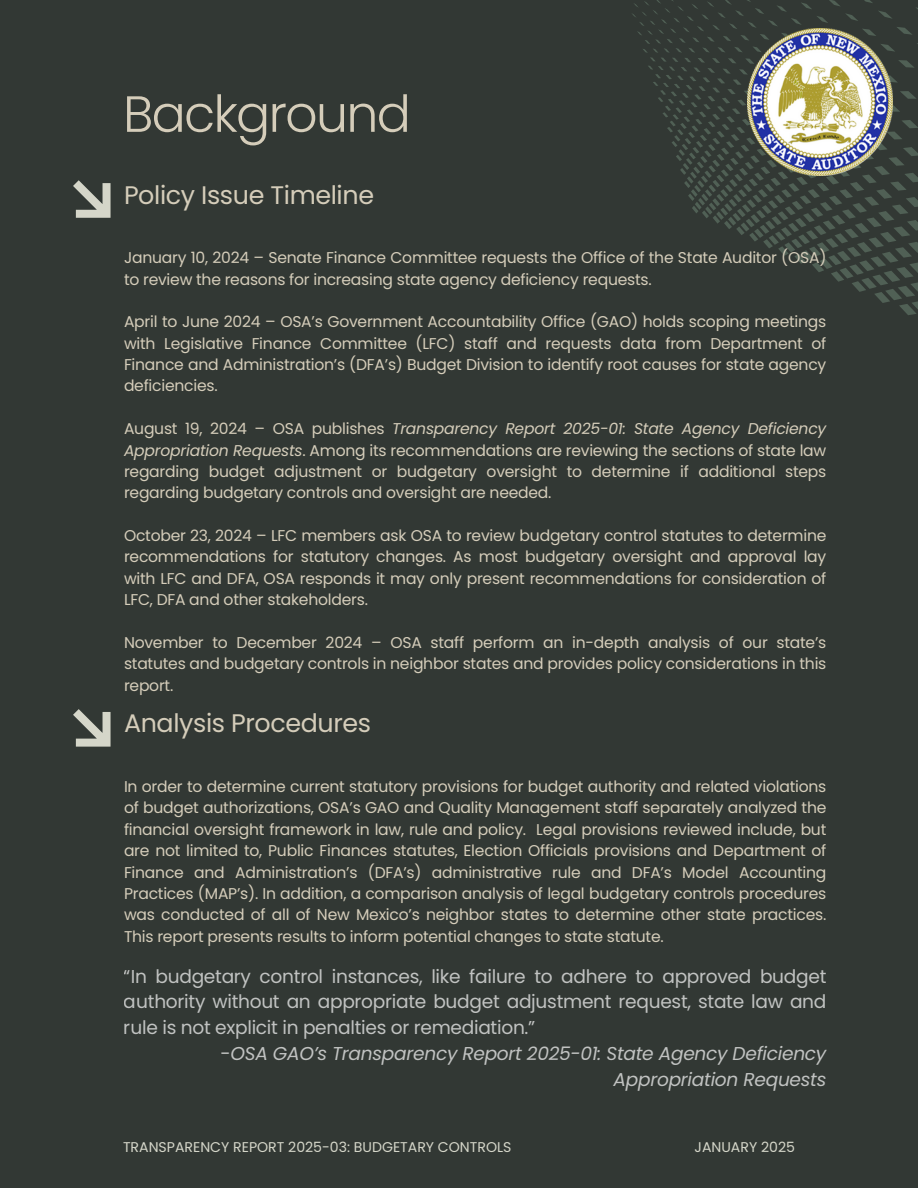
<style>
.page{position:relative;width:918px;height:1188px;background:#323834}
.page>*{position:absolute;margin:0;border:0;box-sizing:border-box;transform-origin:0 0}
.t1{font:300 50.85px "Poppins";letter-spacing:-.035em;color:#d5cdba}
.t2{font:25.35px "Poppins";letter-spacing:-.015em;color:#d5cdba}
.t3{font:18.6px "Poppins";letter-spacing:-.015em;color:#fff}
.t4{font:italic 18.6px "Poppins";letter-spacing:-.015em;color:#fff}
.t5{font:15.6px/21.3px "Poppins";letter-spacing:-.015em;color:#d5cdba;text-align:justify}
.t6{font:14.1px "Poppins";color:#d5d6c9}
.s1{font-style:italic}
.s2{font-style:normal}
</style>
<div class="page">
<svg style="left:632px;top:0;width:286px;height:315px"></svg>
<svg style="left:73px;top:180px;width:37px;height:37px"></svg>
<svg style="left:73px;top:709px;width:37px;height:37px"></svg>
<img style="left:747px;top:29px;width:145px;height:146px">
<p class="t1" style="left:123px;top:78px;width:289px">Background</p>
<h2 class="t2" style="left:124px;top:177px;width:252px">Policy Issue Timeline</h2>
<p class="t5" style="left:124px;top:247px;width:704px">January 10, 2024 – Senate Finance Committee requests the Office of the State Auditor (OSA) to review the reasons for increasing state agency deficiency requests.</p>
<p class="t5" style="left:124px;top:311px;width:704px">April to June 2024 – OSA’s Government Accountability Office (GAO) holds scoping meetings with Legislative Finance Committee (LFC) staff and requests data from Department of Finance and Administration’s (DFA’s) Budget Division to identify root causes for state agency deficiencies.</p>
<p class="t5" style="left:124px;top:418px;width:704px">August 19, 2024 – OSA publishes <span class="s1">Transparency Report 2025-01: State Agency Deficiency Appropriation Requests</span>. Among its recommendations are reviewing the sections of state law regarding budget adjustment or budgetary oversight to determine if additional steps regarding budgetary controls and oversight are needed.</p>
<p class="t5" style="left:124px;top:525px;width:704px">October 23, 2024 – LFC members ask OSA to review budgetary control statutes to determine recommendations for statutory changes. As most budgetary oversight and approval lay with LFC and DFA, OSA responds it may only present recommendations for consideration of LFC, DFA and other stakeholders.</p>
<p class="t5" style="left:124px;top:632px;width:704px">November to December 2024 – OSA staff perform an in-depth analysis of our state’s statutes and budgetary controls in neighbor states and provides policy considerations in this report.</p>
<p class="t2" style="left:124px;top:706px;width:249px">Analysis Procedures</p>
<p class="t5" style="left:124px;top:776px;width:704px">In order to determine current statutory provisions for budget authority and related violations of budget authorizations, OSA’s GAO and Quality Management staff separately analyzed the financial oversight framework in law, rule and policy. Legal provisions reviewed include, but are not limited to, Public Finances statutes, Election Officials provisions and Department of Finance and Administration’s (DFA’s) administrative rule and DFA’s Model Accounting Practices (MAP’s). In addition, a comparison analysis of legal budgetary controls procedures was conducted of all of New Mexico’s neighbor states to determine other state practices.<br>This report presents results to inform potential changes to state statute.</p>
<p class="t3" style="left:124px;top:963px;width:704px">“In budgetary control instances, like failure to adhere to approved budget</p>
<p class="t3" style="left:124px;top:989px;width:704px">authority without an appropriate budget adjustment request, state law and</p>
<p class="t3" style="left:124px;top:1015px;width:413px">rule is not explicit in penalties or remediation.”</p>
<p class="t4" style="left:221px;top:1041px;width:607px"><span class="s2">-</span>OSA GAO’s Transparency Report 2025-01: State Agency Deficiency</p>
<p class="t4" style="left:614px;top:1066px;width:214px">Appropriation Requests</p>
<p class="t6" style="left:123px;top:1137px;width:390px">TRANSPARENCY REPORT 2025-03: BUDGETARY CONTROLS</p>
<h1 class="t6" style="left:695px;top:1137px;width:102px">JANUARY 2025</h1>
</div>
